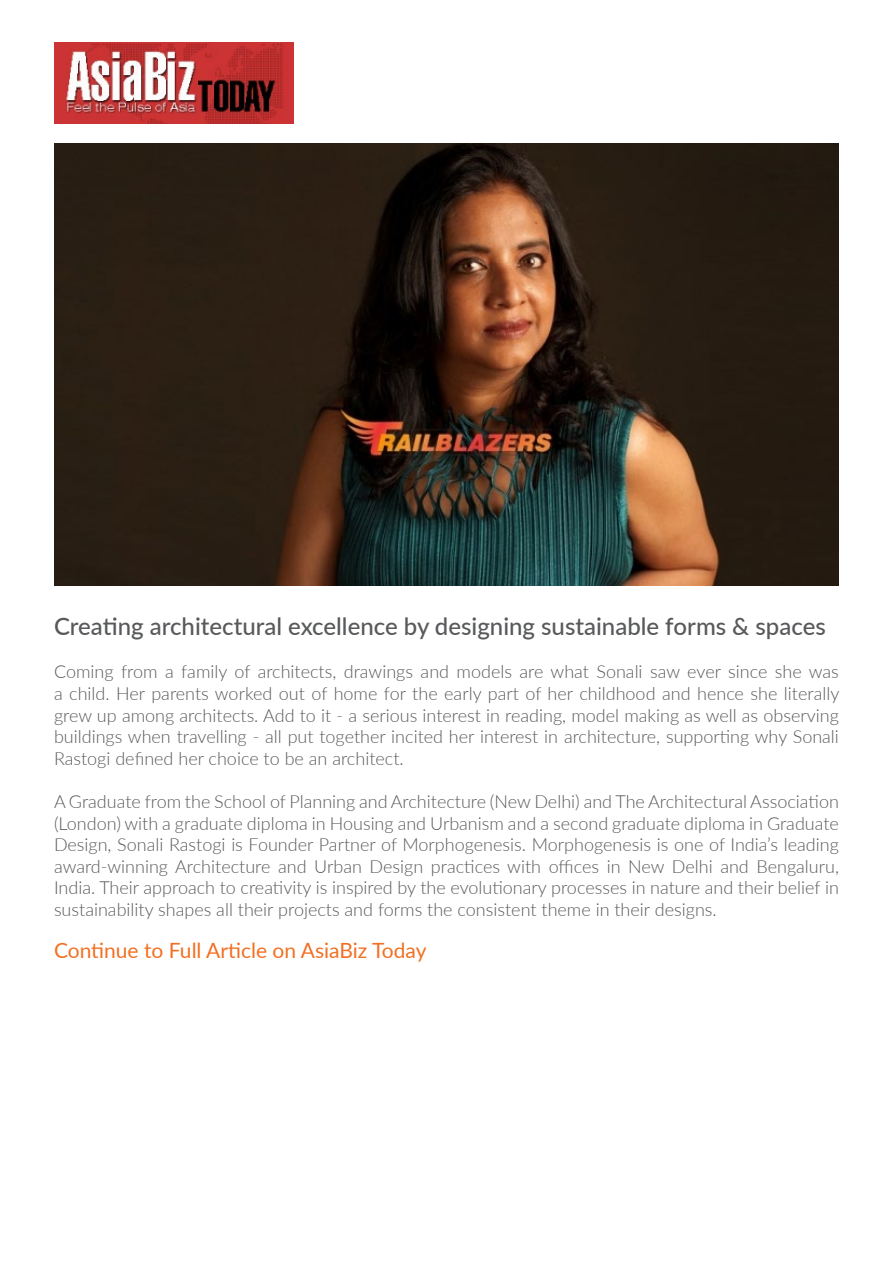
<style>
.page{position:relative;width:893px;height:1263px;background:#fff}
.page>*{position:absolute;margin:0;border:0;box-sizing:border-box;transform-origin:0 0}
.t1{font:500 24px "Lato";color:#58595b}
.t2{font:21px "Lato";color:#f36f21}
.t3{font:300 18px/21.6px "Lato";color:#58595b;text-align:justify}
</style>
<div class="page">
<img style="left:54px;top:143px;width:785px;height:442px">
<img style="left:54px;top:43px;width:239px;height:80px">
<h1 class="t1" style="left:54px;top:609px;width:773px">Creating architectural excellence by designing sustainable forms &amp; spaces</h1>
<p class="t3" style="left:54px;top:660px;width:787px">Coming from a family of architects, drawings and models are what Sonali saw ever since she was a child. Her parents worked out of home for the early part of her childhood and hence she literally grew up among architects. Add to it - a serious interest in reading, model making as well as observing buildings when travelling - all put together incited her interest in architecture, supporting why Sonali Rastogi defined her choice to be an architect.</p>
<p class="t3" style="left:54px;top:790px;width:786px">A Graduate from the School of Planning and Architecture (New Delhi) and The Architectural Association (London) with a graduate diploma in Housing and Urbanism and a second graduate diploma in Graduate Design, Sonali Rastogi is Founder Partner of Morphogenesis. Morphogenesis is one of India’s leading award-winning Architecture and Urban Design practices with offices in New Delhi and Bengaluru, India. Their approach to creativity is inspired by the evolutionary processes in nature and their belief in sustainability shapes all their projects and forms the consistent theme in their designs.</p>
<p class="t2" style="left:54px;top:935px;width:374px">Continue to Full Article on AsiaBiz Today</p>
</div>
